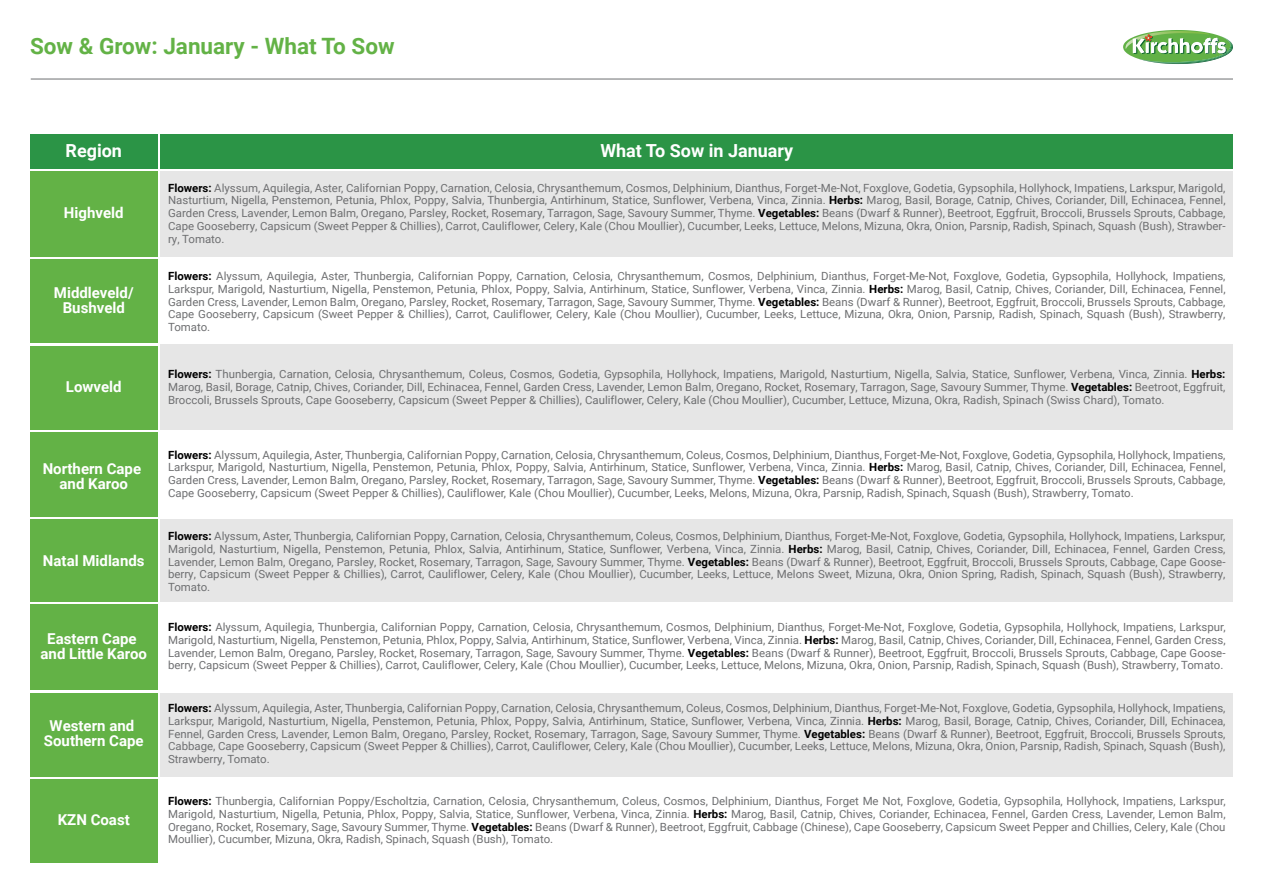
<style>
.page{position:relative;width:1263px;height:893px;background:#fff}
.page>*{position:absolute;margin:0;border:0;box-sizing:border-box;transform-origin:0 0}
.t1{font:700 22.5px "Roboto";color:#63b246}
.t2{font:700 18px "Roboto";color:#fff}
.t3{font:700 15px/15px "Roboto";color:#fff;text-align:center}
.t4{font:11.25px/12.8px "Roboto";color:#6e6f71;text-align:justify}
.s1{font-weight:700;color:#010101}
</style>
<div class="page">
<svg style="left:1123px;top:30px;width:110px;height:34px"></svg>
<hr style="left:31px;top:79px;width:1202px;height:1px;background:#6e6f71">
<div style="left:30px;top:171px;width:128px;height:86px;background:#63b246"></div>
<div style="left:161px;top:171px;width:1072px;height:86px;background:#e6e6e6"></div>
<div style="left:30px;top:260px;width:128px;height:83px;background:#63b246"></div>
<div style="left:30px;top:346px;width:128px;height:84px;background:#63b246"></div>
<div style="left:161px;top:346px;width:1072px;height:84px;background:#e6e6e6"></div>
<div style="left:30px;top:519px;width:128px;height:83px;background:#63b246"></div>
<div style="left:161px;top:519px;width:1072px;height:83px;background:#e6e6e6"></div>
<div style="left:30px;top:433px;width:128px;height:84px;background:#63b246"></div>
<div style="left:30px;top:605px;width:128px;height:85px;background:#63b246"></div>
<div style="left:30px;top:693px;width:128px;height:83px;background:#63b246"></div>
<div style="left:161px;top:693px;width:1072px;height:83px;background:#e6e6e6"></div>
<div style="left:30px;top:779px;width:128px;height:84px;background:#63b246"></div>
<div style="left:30px;top:134px;width:128px;height:34px;background:#2b9446"></div>
<div style="left:161px;top:134px;width:1072px;height:34px;background:#2b9446"></div>
<h1 class="t1" style="left:30px;top:30px;width:366px">Sow &amp; Grow: January - What To Sow</h1>
<h2 class="t2" style="left:66px;top:138px;width:58px">Region</h2>
<h2 class="t2" style="left:600px;top:138px;width:194px">What To Sow in January</h2>
<h3 class="t3" style="left:64px;top:205px;width:61px">Highveld</h3>
<h3 class="t3" style="left:54px;top:284px;width:81px">Middleveld/<br>Bushveld</h3>
<p class="t4" style="left:168px;top:181px;width:1059px"><span class="s1">Flowers:</span> Alyssum, Aquilegia, Aster, Californian Poppy, Carnation, Celosia, Chrysanthemum, Cosmos, Delphinium, Dianthus, Forget-Me-Not, Foxglove, Godetia, Gypsophila, Hollyhock, Impatiens, Larkspur, Marigold, Nasturtium, Nigella, Penstemon, Petunia, Phlox, Poppy, Salvia, Thunbergia, Antirhinum, Statice, Sunflower, Verbena, Vinca, Zinnia. <span class="s1">Herbs:</span> Marog, Basil, Borage, Catnip, Chives, Coriander, Dill, Echinacea, Fennel, Garden Cress, Lavender, Lemon Balm, Oregano, Parsley, Rocket, Rosemary, Tarragon, Sage, Savoury Summer, Thyme. <span class="s1">Vegetables:</span> Beans (Dwarf &amp; Runner), Beetroot, Eggfruit, Broccoli, Brussels Sprouts, Cabbage, Cape Gooseberry, Capsicum (Sweet Pepper &amp; Chillies), Carrot, Cauliflower, Celery, Kale (Chou Moullier), Cucumber, Leeks, Lettuce, Melons, Mizuna, Okra, Onion, Parsnip, Radish, Spinach, Squash (Bush), Strawber&shy;ry, Tomato.</p>
<p class="t4" style="left:168px;top:269px;width:1059px"><span class="s1">Flowers:</span> Alyssum, Aquilegia, Aster, Thunbergia, Californian Poppy, Carnation, Celosia, Chrysanthemum, Cosmos, Delphinium, Dianthus, Forget-Me-Not, Foxglove, Godetia, Gypsophila, Hollyhock, Impatiens, Larkspur, Marigold, Nasturtium, Nigella, Penstemon, Petunia, Phlox, Poppy, Salvia, Antirhinum, Statice, Sunflower, Verbena, Vinca, Zinnia. <span class="s1">Herbs:</span> Marog, Basil, Catnip, Chives, Coriander, Dill, Echinacea, Fennel, Garden Cress, Lavender, Lemon Balm, Oregano, Parsley, Rocket, Rosemary, Tarragon, Sage, Savoury Summer, Thyme. <span class="s1">Vegetables:</span> Beans (Dwarf &amp; Runner), Beetroot, Eggfruit, Broccoli, Brussels Sprouts, Cabbage, Cape Gooseberry, Capsicum (Sweet Pepper &amp; Chillies), Carrot, Cauliflower, Celery, Kale (Chou Moullier), Cucumber, Leeks, Lettuce, Mizuna, Okra, Onion, Parsnip, Radish, Spinach, Squash (Bush), Strawberry, Tomato.</p>
<h3 class="t3" style="left:66px;top:378px;width:57px">Lowveld</h3>
<p class="t4" style="left:168px;top:368px;width:1059px"><span class="s1">Flowers:</span> Thunbergia, Carnation, Celosia, Chrysanthemum, Coleus, Cosmos, Godetia, Gypsophila, Hollyhock, Impatiens, Marigold, Nasturtium, Nigella, Salvia, Statice, Sunflower, Verbena, Vinca, Zinnia. <span class="s1">Herbs:<br></span>Marog, Basil, Borage, Catnip, Chives, Coriander, Dill, Echinacea, Fennel, Garden Cress, Lavender, Lemon Balm, Oregano, Rocket, Rosemary, Tarragon, Sage, Savoury Summer, Thyme. <span class="s1">Vegetables:</span> Beetroot, Eggfruit, Broccoli, Brussels Sprouts, Cape Gooseberry, Capsicum (Sweet Pepper &amp; Chillies), Cauliflower, Celery, Kale (Chou Moullier), Cucumber, Lettuce, Mizuna, Okra, Radish, Spinach (Swiss Chard), Tomato.</p>
<h3 class="t3" style="left:43px;top:460px;width:100px">Northern Cape and Karoo</h3>
<h3 class="t3" style="left:43px;top:553px;width:103px">Natal Midlands</h3>
<p class="t4" style="left:168px;top:448px;width:1059px"><span class="s1">Flowers:</span> Alyssum, Aquilegia, Aster, Thunbergia, Californian Poppy, Carnation, Celosia, Chrysanthemum, Coleus, Cosmos, Delphinium, Dianthus, Forget-Me-Not, Foxglove, Godetia, Gypsophila, Hollyhock, Impatiens, Larkspur, Marigold, Nasturtium, Nigella, Penstemon, Petunia, Phlox, Poppy, Salvia, Antirhinum, Statice, Sunflower, Verbena, Vinca, Zinnia. <span class="s1">Herbs:</span> Marog, Basil, Catnip, Chives, Coriander, Dill, Echinacea, Fennel, Garden Cress, Lavender, Lemon Balm, Oregano, Parsley, Rocket, Rosemary, Tarragon, Sage, Savoury Summer, Thyme. <span class="s1">Vegetables:</span> Beans (Dwarf &amp; Runner), Beetroot, Eggfruit, Broccoli, Brussels Sprouts, Cabbage, Cape Gooseberry, Capsicum (Sweet Pepper &amp; Chillies), Cauliflower, Kale (Chou Moullier), Cucumber, Leeks, Melons, Mizuna, Okra, Parsnip, Radish, Spinach, Squash (Bush), Strawberry, Tomato.</p>
<p class="t4" style="left:168px;top:529px;width:1059px"><span class="s1">Flowers:</span> Alyssum, Aster, Thunbergia, Californian Poppy, Carnation, Celosia, Chrysanthemum, Coleus, Cosmos, Delphinium, Dianthus, Forget-Me-Not, Foxglove, Godetia, Gypsophila, Hollyhock, Impatiens, Larkspur, Marigold, Nasturtium, Nigella, Penstemon, Petunia, Phlox, Salvia, Antirhinum, Statice, Sunflower, Verbena, Vinca, Zinnia. <span class="s1">Herbs:</span> Marog, Basil, Catnip, Chives, Coriander, Dill, Echinacea, Fennel, Garden Cress, Lavender, Lemon Balm, Oregano, Parsley, Rocket, Rosemary, Tarragon, Sage, Savoury Summer, Thyme. <span class="s1">Vegetables:</span> Beans (Dwarf &amp; Runner), Beetroot, Eggfruit, Broccoli, Brussels Sprouts, Cabbage, Cape Goose&shy;berry, Capsicum (Sweet Pepper &amp; Chillies), Carrot, Cauliflower, Celery, Kale (Chou Moullier), Cucumber, Leeks, Lettuce, Melons Sweet, Mizuna, Okra, Onion Spring, Radish, Spinach, Squash (Bush), Strawberry, Tomato.</p>
<h3 class="t3" style="left:41px;top:631px;width:108px">Eastern Cape and Little Karoo</h3>
<p class="t4" style="left:168px;top:620px;width:1059px"><span class="s1">Flowers:</span> Alyssum, Aquilegia, Thunbergia, Californian Poppy, Carnation, Celosia, Chrysanthemum, Cosmos, Delphinium, Dianthus, Forget-Me-Not, Foxglove, Godetia, Gypsophila, Hollyhock, Impatiens, Larkspur, Marigold, Nasturtium, Nigella, Penstemon, Petunia, Phlox, Poppy, Salvia, Antirhinum, Statice, Sunflower, Verbena, Vinca, Zinnia. <span class="s1">Herbs:</span> Marog, Basil, Catnip, Chives, Coriander, Dill, Echinacea, Fennel, Garden Cress, Lavender, Lemon Balm, Oregano, Parsley, Rocket, Rosemary, Tarragon, Sage, Savoury Summer, Thyme. <span class="s1">Vegetables:</span> Beans (Dwarf &amp; Runner), Beetroot, Eggfruit, Broccoli, Brussels Sprouts, Cabbage, Cape Goose&shy;berry, Capsicum (Sweet Pepper &amp; Chillies), Carrot, Cauliflower, Celery, Kale (Chou Moullier), Cucumber, Leeks, Lettuce, Melons, Mizuna, Okra, Onion, Parsnip, Radish, Spinach, Squash (Bush), Strawberry, Tomato.</p>
<h3 class="t3" style="left:44px;top:717px;width:101px">Western and<br>Southern Cape</h3>
<h3 class="t3" style="left:58px;top:811px;width:74px">KZN Coast</h3>
<p class="t4" style="left:168px;top:701px;width:1059px"><span class="s1">Flowers:</span> Alyssum, Aquilegia, Aster, Thunbergia, Californian Poppy, Carnation, Celosia, Chrysanthemum, Coleus, Cosmos, Delphinium, Dianthus, Forget-Me-Not, Foxglove, Godetia, Gypsophila, Hollyhock, Impatiens, Larkspur, Marigold, Nasturtium, Nigella, Penstemon, Petunia, Phlox, Poppy, Salvia, Antirhinum, Statice, Sunflower, Verbena, Vinca, Zinnia. <span class="s1">Herbs:</span> Marog, Basil, Borage, Catnip, Chives, Coriander, Dill, Echinacea, Fennel, Garden Cress, Lavender, Lemon Balm, Oregano, Parsley, Rocket, Rosemary, Tarragon, Sage, Savoury Summer, Thyme. <span class="s1">Vegetables:</span> Beans (Dwarf &amp; Runner), Beetroot, Eggfruit, Broccoli, Brussels Sprouts, Cabbage, Cape Gooseberry, Capsicum (Sweet Pepper &amp; Chillies), Carrot, Cauliflower, Celery, Kale (Chou Moullier), Cucumber, Leeks, Lettuce, Melons, Mizuna, Okra, Onion, Parsnip, Radish, Spinach, Squash (Bush), Strawberry, Tomato.</p>
<p class="t4" style="left:168px;top:794px;width:1059px"><span class="s1">Flowers:</span> Thunbergia, Californian Poppy/Escholtzia, Carnation, Celosia, Chrysanthemum, Coleus, Cosmos, Delphinium, Dianthus, Forget Me Not, Foxglove, Godetia, Gypsophila, Hollyhock, Impatiens, Larkspur, Marigold, Nasturtium, Nigella, Petunia, Phlox, Poppy, Salvia, Statice, Sunflower, Verbena, Vinca, Zinnia. <span class="s1">Herbs:</span> Marog, Basil, Catnip, Chives, Coriander, Echinacea, Fennel, Garden Cress, Lavender, Lemon Balm, Oregano, Rocket, Rosemary, Sage, Savoury Summer, Thyme. <span class="s1">Vegetables:</span> Beans (Dwarf &amp; Runner), Beetroot, Eggfruit, Cabbage (Chinese), Cape Gooseberry, Capsicum Sweet Pepper and Chillies, Celery, Kale (Chou Moullier), Cucumber, Mizuna, Okra, Radish, Spinach, Squash (Bush), Tomato.</p>
</div>
